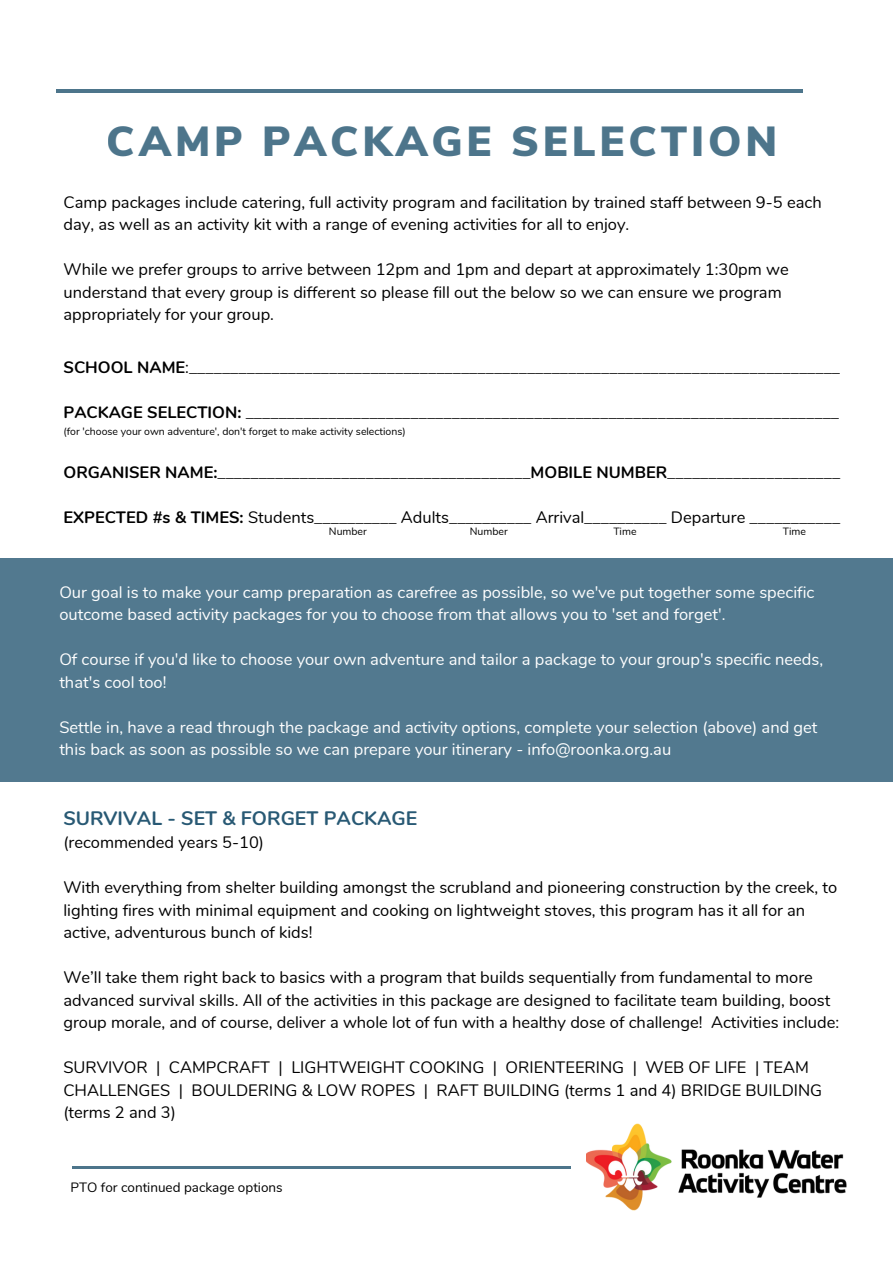
<style>
.page{position:relative;width:893px;height:1264px;background:#fff}
.page>*{position:absolute;margin:0;border:0;box-sizing:border-box;transform-origin:0 0}
.t1{font:900 42px "Nunito Sans";letter-spacing:.09em;color:#285974}
.t2{font:700 19.5px "Nunito";color:#285974}
.t3{font:16.5px/22.5px "Nunito";color:#000}
.t4{font:16.5px/22.5px "Nunito";color:#fff}
.t5{font:13.5px "Nunito";color:#000}
.t6{font:10.5px "Nunito";color:#000}
.s1{font-weight:700}
</style>
<div class="page">
<hr style="left:56px;top:89px;width:747px;height:4px;background:#4d758b">
<hr style="left:72px;top:1166px;width:498px;height:2px;background:#285974">
<div style="left:0;top:558px;width:892px;height:223px;background:#52798f"></div>
<img style="left:586px;top:1123px;width:261px;height:88px">
<h1 class="t1" style="left:107px;top:113px;width:671px">CAMP PACKAGE SELECTION</h1>
<p class="t3" style="left:64px;top:191px;width:759px">Camp packages include catering, full activity program and facilitation by trained staff between 9-5 each day, as well as an activity kit with a range of evening activities for all to enjoy.</p>
<p class="t3" style="left:64px;top:258px;width:726px">While we prefer groups to arrive between 12pm and 1pm and depart at approximately 1:30pm we understand that every group is different so please fill out the below so we can ensure we program appropriately for your group.</p>
<p class="t3" style="left:64px;top:356px;width:778px"><span class="s1">SCHOOL NAME</span>:_______________________________________________________________________________</p>
<p class="t3" style="left:64px;top:401px;width:777px"><span class="s1">PACKAGE SELECTION:</span> ________________________________________________________________________</p>
<p class="t6" style="left:64px;top:424px;width:343px">(for 'choose your own adventure', don't forget to make activity selections)</p>
<p class="t3" style="left:64px;top:461px;width:778px"><span class="s1">ORGANISER NAME:</span>______________________________________<span class="s1">MOBILE NUMBER</span>_____________________</p>
<p class="t3" style="left:64px;top:506px;width:778px"><span class="s1">EXPECTED #s &amp; TIMES:</span> Students__________ Adults__________ Arrival__________ Departure ___________</p>
<p class="t6" style="left:329px;top:524px;width:39px">Number</p>
<p class="t6" style="left:470px;top:524px;width:39px">Number</p>
<p class="t6" style="left:613px;top:524px;width:25px">Time</p>
<p class="t6" style="left:782px;top:524px;width:25px">Time</p>
<p class="t4" style="left:59px;top:581px;width:756px">Our goal is to make your camp preparation as carefree as possible, so we've put together some specific outcome based activity packages for you to choose from that allows you to 'set and forget'.</p>
<p class="t4" style="left:59px;top:648px;width:765px">Of course if you'd like to choose your own adventure and tailor a package to your group's specific needs, that's cool too!</p>
<p class="t4" style="left:59px;top:716px;width:759px">Settle in, have a read through the package and activity options, complete your selection (above) and get this back as soon as possible so we can prepare your itinerary - info@roonka.org.au</p>
<p class="t2" style="left:63px;top:804px;width:355px">SURVIVAL - SET &amp; FORGET PACKAGE</p>
<p class="t3" style="left:63px;top:831px;width:202px">(recommended years 5-10)</p>
<p class="t3" style="left:63px;top:876px;width:775px">With everything from shelter building amongst the scrubland and pioneering construction by the creek, to lighting fires with minimal equipment and cooking on lightweight stoves, this program has it all for an active, adventurous bunch of kids!</p>
<p class="t3" style="left:63px;top:966px;width:777px">We’ll take them right back to basics with a program that builds sequentially from fundamental to more advanced survival skills. All of the activities in this package are designed to facilitate team building, boost group morale, and of course, deliver a whole lot of fun with a healthy dose of challenge! Activities include:</p>
<p class="t3" style="left:63px;top:1056px;width:760px">SURVIVOR | CAMPCRAFT | LIGHTWEIGHT COOKING | ORIENTEERING | WEB OF LIFE | TEAM<br>CHALLENGES | BOULDERING &amp; LOW ROPES | RAFT BUILDING (terms 1 and 4) BRIDGE BUILDING (terms 2 and 3)</p>
<p class="t5" style="left:70px;top:1178px;width:214px">PTO for continued package options</p>
</div>
